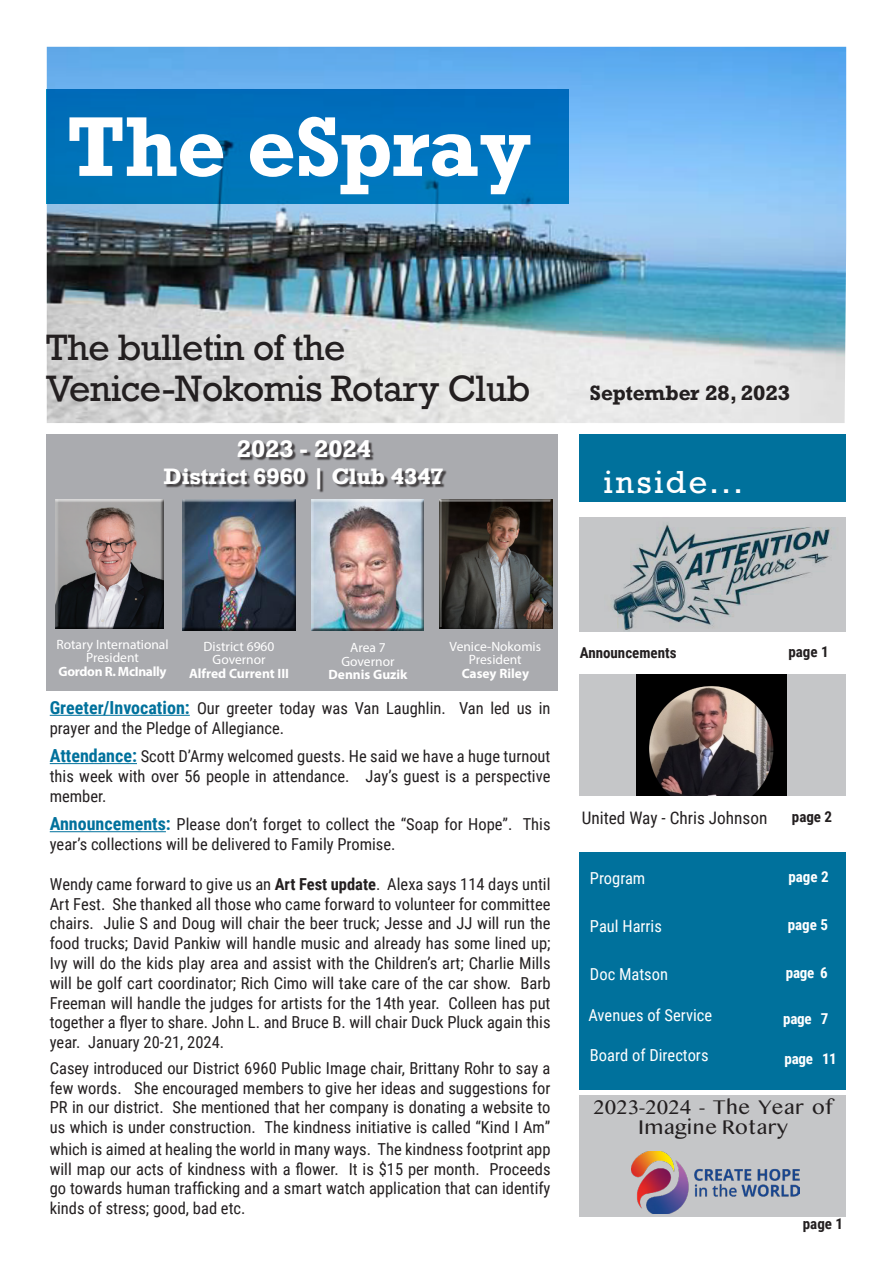
<style>
.page{position:relative;width:893px;height:1263px;background:#fff}
.page>*{position:absolute;margin:0;border:0;box-sizing:border-box;transform-origin:0 0}
.Left_Justify{font:700 79.5px "Rockwell";letter-spacing:-.015em;color:#fff}
.Left_Justify-2{font:34.5px "Rockwell";letter-spacing:-.02em;color:#231f20}
.t1{font:30px "Rockwell";letter-spacing:.08em;color:#fff}
.Left_Justify-3{font:700 22.5px "Rockwell";color:#fff}
.t2{font:21px "Myanmar MN";color:#231f20}
.Left_Justify-4{font:700 21px "Rockwell";color:#fff}
.Left_Justify_Drop_Caps{font:700 19.5px "Rockwell";color:#231f20}
.Left_Justify_Drop_Caps-2{font:17.25px "Roboto Condensed";color:#231f20}
.t3{font:16.5px/19.8px "Roboto Condensed";color:#231f20;text-align:justify}
.Left_Justify-5{font:16.5px "Roboto Condensed";color:#fff}
.Center{font:700 15px "Roboto Condensed";color:#231f20}
.Center-2{font:700 15px "Roboto Condensed";letter-spacing:-.02em;color:#fff}
.t4{font:13.5px/13.5px "Myriad Pro";color:#fff;text-align:center}
.t5{font:700 13.5px "Myriad Pro";color:#fff}
.t6{font:700 13.5px "Myriad Pro";letter-spacing:-.025em;color:#fff}
.s1{font-weight:700;font-size:18px;color:#00719c}
.s2{font-weight:700}
.s3{font-size:18px}
</style>
<div class="page">
<div style="left:580px;top:674px;width:266px;height:121px;background:#c5c6c8"></div>
<img style="left:636px;top:674px;width:151px;height:121px">
<div style="left:47px;top:434px;width:511px;height:257px;background:#aaabaf"></div>
<div style="left:580px;top:517px;width:266px;height:114px;background:#c5c6c8"></div>
<img style="left:613px;top:524px;width:219px;height:107px">
<div style="left:310px;top:499px;width:114px;height:132px;background:#231f20;opacity:.75"></div>
<div style="left:181px;top:499px;width:116px;height:132px;background:#231f20;opacity:.75"></div>
<div style="left:56px;top:499px;width:108px;height:131px;background:#231f20;opacity:.75"></div>
<img style="left:47px;top:47px;width:799px;height:376px">
<div style="left:439px;top:500px;width:113px;height:130px;background:#231f20;opacity:.75"></div>
<div style="left:46px;top:90px;width:523px;height:114px;background:#0073bb"></div>
<div style="left:580px;top:852px;width:266px;height:238px;background:#00719c"></div>
<div style="left:580px;top:434px;width:266px;height:67px;background:#00719c"></div>
<hr style="left:50px;top:715px;width:140px;height:1px;background:#00719c">
<hr style="left:50px;top:763px;width:87px;height:1px;background:#00719c">
<hr style="left:50px;top:831px;width:116px;height:1px;background:#00719c">
<div style="left:166px;top:442px;width:281px;height:51px;background:#231f20;opacity:.75"></div>
<div style="left:580px;top:1095px;width:266px;height:121px;background:#c5c6c8"></div>
<img style="left:631px;top:1152px;width:169px;height:61px">
<p class="Left_Justify" style="left:67px;top:96px;width:466px">The eSpray</p>
<p class="Left_Justify-2" style="left:45px;top:326px;width:301px">The bulletin of the</p>
<p class="Left_Justify-2" style="left:45px;top:367px;width:486px">Venice-Nokomis Rotary Club</p>
<p class="Left_Justify-3" style="left:237px;top:434px;width:135px">2023 - 2024</p>
<p class="Left_Justify-4" style="left:164px;top:462px;width:282px">District 6960 | Club 4347</p>
<p class="Left_Justify_Drop_Caps" style="left:590px;top:381px;width:202px">September 28, 2023</p>
<p class="t1" style="left:604px;top:463px;width:140px">inside...</p>
<p class="t4" style="left:56px;top:637px;width:114px">Rotary International</p>
<p class="t4" style="left:86px;top:651px;width:54px">President</p>
<p class="t6" style="left:59px;top:662px;width:110px">Gordon R. McInally</p>
<p class="t4" style="left:204px;top:639px;width:72px">District 6960</p>
<p class="t4" style="left:213px;top:653px;width:55px">Governor</p>
<p class="t5" style="left:189px;top:665px;width:101px">Alfred Current III</p>
<p class="t4" style="left:350px;top:641px;width:37px">Area 7</p>
<p class="t4" style="left:341px;top:654px;width:55px">Governor</p>
<p class="t5" style="left:328px;top:666px;width:81px">Dennis Guzik</p>
<p class="t4" style="left:450px;top:639px;width:93px">Venice-Nokomis<br>President</p>
<p class="t5" style="left:462px;top:665px;width:69px">Casey Riley</p>
<p class="t3" style="left:50px;top:698px;width:502px"><span class="s1">Greeter/Invocation:</span> Our greeter today was Van Laughlin. Van led us in prayer and the Pledge of Allegiance.</p>
<p class="t3" style="left:50px;top:746px;width:502px"><span class="s1">Attendance:</span> Scott D’Army welcomed guests. He said we have a huge turnout this week with over 56 people in attendance. Jay’s guest is a perspective member.</p>
<p class="t3" style="left:50px;top:814px;width:502px"><span class="s1">Announcements:</span> Please don’t forget to collect the “Soap for Hope”. This year’s collections will be delivered to Family Promise.</p>
<p class="t3" style="left:50px;top:873px;width:502px">Wendy came forward to give us an <span class="s2">Art Fest update</span>. Alexa says 114 days until Art Fest. She thanked all those who came forward to volunteer for committee chairs. Julie S and Doug will chair the beer truck; Jesse and JJ will run the food trucks; David Pankiw will handle music and already has some lined up; Ivy will do the kids play area and assist with the Children’s art; Charlie Mills will be golf cart coordinator; Rich Cimo will take care of the car show. Barb Freeman will handle the judges for artists for the 14th year. Colleen has put together a flyer to share. John L. and Bruce B. will chair Duck Pluck again this year. January 20-21, 2024.</p>
<p class="t3" style="left:50px;top:1057px;width:502px">Casey introduced our District 6960 Public Image chair, Brittany Rohr to say a few words. She encouraged members to give her ideas and suggestions for PR in our district. She mentioned that her company is donating a website to us which is under construction. The kindness initiative is called “Kind I Am”</p>
<p class="t3" style="left:50px;top:1138px;width:502px">which is aimed at healing the world in <span class="s3">m</span>any ways. The kindness footprint app will map our acts of kindness with a flower. It is $15 per month. Proceeds go towards human trafficking and a smart watch application that can identify kinds of stress; good, bad etc.</p>
<p class="Center" style="left:580px;top:642px;width:98px">Announcements</p>
<p class="Center" style="left:788px;top:641px;width:42px">page 1</p>
<p class="Left_Justify_Drop_Caps-2" style="left:582px;top:806px;width:187px">United Way - Chris Johnson</p>
<p class="Center" style="left:792px;top:806px;width:42px">page 2</p>
<p class="Left_Justify-5" style="left:590px;top:867px;width:57px">Program</p>
<p class="Center-2" style="left:788px;top:866px;width:42px">page 2</p>
<p class="Left_Justify-5" style="left:590px;top:914px;width:73px">Paul Harris</p>
<p class="Center-2" style="left:788px;top:914px;width:42px">page 5</p>
<p class="Left_Justify-5" style="left:590px;top:962px;width:80px">Doc Matson</p>
<p class="Center-2" style="left:786px;top:962px;width:43px">page 6</p>
<p class="Left_Justify-5" style="left:588px;top:1004px;width:125px">Avenues of Service</p>
<p class="Center-2" style="left:783px;top:1008px;width:47px">page 7</p>
<p class="Left_Justify-5" style="left:590px;top:1044px;width:120px">Board of Directors</p>
<p class="Center-2" style="left:784px;top:1048px;width:54px">page 11</p>
<p class="t2" style="left:593px;top:1095px;width:241px">2023-2024 - The Year of</p>
<p class="t2" style="left:638px;top:1114px;width:151px">Imagine Rotary</p>
<p class="Center" style="left:803px;top:1213px;width:42px">page 1</p>
</div>
